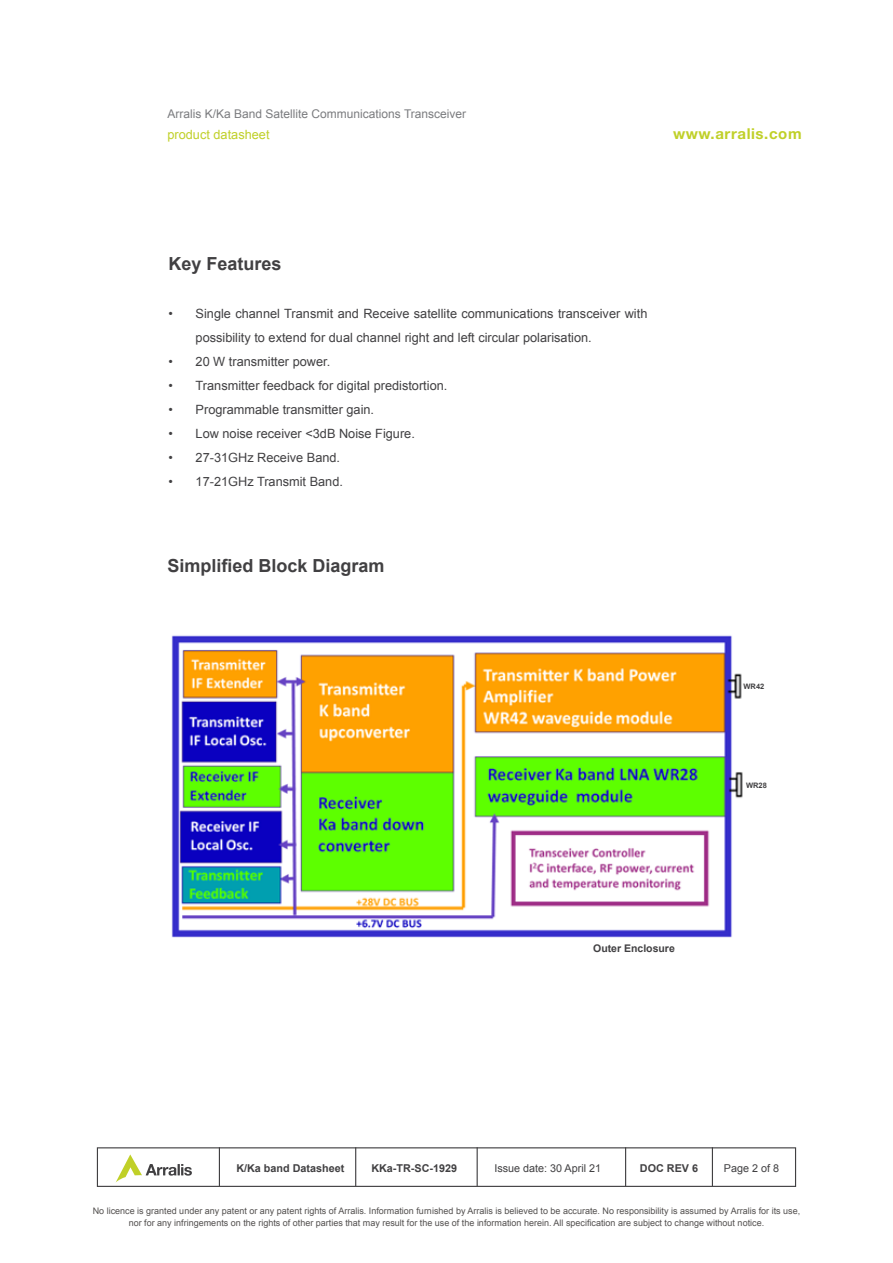
<style>
.page{position:relative;width:893px;height:1263px;background:#fff}
.page>*{position:absolute;margin:0;border:0;box-sizing:border-box;transform-origin:0 0}
.t1{font:700 18px "Arial";color:#414042}
.t2{font:700 15px "Helvetica Neue";letter-spacing:.04em;color:#c0d028}
.t3{font:12.75px/24px "Arial";color:#414042}
.t4{font:12.75px "Arial";color:#c0d028}
.t5{font:12px "Arial";color:#7b7c7f}
.t6{font:700 10.8px "Arial";color:#414042}
.t7{font:10.8px "Arial";color:#414042}
.t8{font:700 10.5px "Arial";color:#414042}
.t9{font:9px/12px "Arial";color:#53504f;text-align:center}
.t10{font:700 7.5px "Arial";color:#414042}
</style>
<div class="page">
<img style="left:171px;top:635px;width:572px;height:303px">
<div style="left:97px;top:1147px;width:699px;height:40px;border:1px solid #414042"></div>
<hr style="left:712px;top:1147px;width:1px;height:39px;background:#414042">
<hr style="left:219px;top:1147px;width:1px;height:39px;background:#414042">
<svg style="left:116px;top:1154px;width:76px;height:28px"></svg>
<hr style="left:355px;top:1147px;width:1px;height:39px;background:#414042">
<hr style="left:477px;top:1147px;width:1px;height:39px;background:#414042">
<hr style="left:625px;top:1147px;width:1px;height:39px;background:#414042">
<p class="t5" style="left:167px;top:106px;width:300px">Arralis K/Ka Band Satellite Communications Transceiver</p>
<p class="t4" style="left:167px;top:126px;width:104px">product datasheet</p>
<p class="t2" style="left:673px;top:124px;width:130px">www.arralis.com</p>
<h1 class="t1" style="left:169px;top:251px;width:115px">Key Features</h1>
<p class="t3" style="left:196px;top:301px;width:453px;text-indent:-27px">• Single channel Transmit and Receive satellite communications transceiver with possibility to extend for dual channel right and left circular polarisation.</p>
<p class="t3" style="left:169px;top:349px;width:163px">• 20 W transmitter power.</p>
<p class="t3" style="left:169px;top:373px;width:280px">• Transmitter feedback for digital predistortion.</p>
<p class="t3" style="left:169px;top:397px;width:207px">• Programmable transmitter gain.</p>
<p class="t3" style="left:169px;top:421px;width:248px">• Low noise receiver &lt;3dB Noise Figure.</p>
<p class="t3" style="left:169px;top:445px;width:173px">• 27-31GHz Receive Band.</p>
<p class="t3" style="left:169px;top:469px;width:176px">• 17-21GHz Transmit Band.</p>
<h1 class="t1" style="left:167px;top:554px;width:219px">Simplified Block Diagram</h1>
<p class="t8" style="left:593px;top:941px;width:83px">Outer Enclosure</p>
<p class="t10" style="left:743px;top:682px;width:22px">WR42</p>
<p class="t10" style="left:746px;top:780px;width:22px">WR28</p>
<p class="t6" style="left:236px;top:1161px;width:109px">K/Ka band Datasheet</p>
<p class="t6" style="left:371px;top:1161px;width:87px">KKa-TR-SC-1929</p>
<p class="t7" style="left:494px;top:1161px;width:108px">Issue date: 30 April 21</p>
<p class="t6" style="left:640px;top:1161px;width:60px">DOC REV 6</p>
<p class="t7" style="left:724px;top:1161px;width:57px">Page 2 of 8</p>
<p class="t9" style="left:93px;top:1205px;width:709px">No licence is granted under any patent or any patent rights of Arralis. Information furnished by Arralis is believed to be accurate. No responsibility is assumed by Arralis for its use, nor for any infringements on the rights of other parties that may result for the use of the information herein. All specification are subject to change without notice.</p>
</div>
